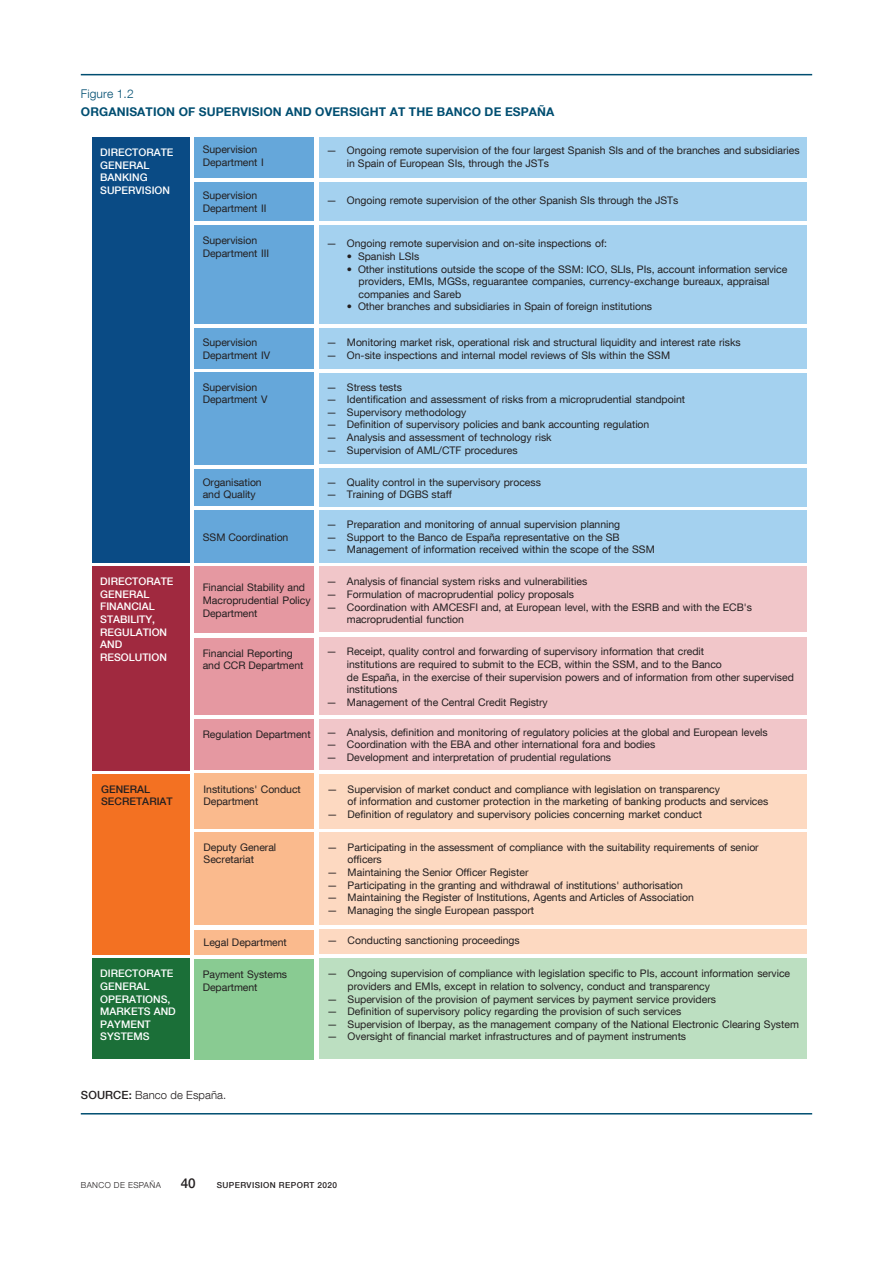
<style>
.page{position:relative;width:893px;height:1263px;background:#fff}
.page>*{position:absolute;margin:0;border:0;box-sizing:border-box;transform-origin:0 0}
.t1{font:500 13.5px "Bd E Neue Helvetica";color:#231f20}
.t2{font:700 12px "Bd E Neue Helvetica";letter-spacing:.01em;color:#004e71}
.t3{font:300 12px "Bd E Neue Helvetica";letter-spacing:.01em;color:#004e71}
.t4{font:300 11.25px "Bd E Neue Helvetica";letter-spacing:.01em;color:#231f20}
.t5{font:10.5px/12.6px "Bd E Neue Helvetica";letter-spacing:-.005em;color:#231f20}
.t6{font:500 10.5px/12.6px "Bd E Neue Helvetica";color:#fff}
.t7{font:500 10.5px/12.6px "Bd E Neue Helvetica";letter-spacing:.005em;color:#231f20}
.t8{font:500 8.25px "Bd E Neue Helvetica";letter-spacing:.05em;color:#231f20}
.t9{font:300 8.25px "Bd E Neue Helvetica";letter-spacing:.05em;color:#231f20}
.s1{font-weight:500}
</style>
<div class="page">
<hr style="left:81px;top:74px;width:731px;height:1px;background:#004e71">
<hr style="left:81px;top:1113px;width:731px;height:1px;background:#004e71">
<div style="left:92px;top:137px;width:98px;height:426px;background:#0a4b85"></div>
<div style="left:92px;top:566px;width:98px;height:205px;background:#a0293f"></div>
<div style="left:194px;top:137px;width:120px;height:41px;background:#65a7da"></div>
<div style="left:194px;top:182px;width:120px;height:38px;background:#65a7da"></div>
<div style="left:194px;top:225px;width:120px;height:98px;background:#65a7da"></div>
<div style="left:194px;top:328px;width:120px;height:40px;background:#65a7da"></div>
<div style="left:194px;top:372px;width:120px;height:92px;background:#65a7da"></div>
<div style="left:194px;top:510px;width:120px;height:53px;background:#65a7da"></div>
<div style="left:319px;top:137px;width:487px;height:41px;background:#a4d1ef"></div>
<div style="left:319px;top:182px;width:487px;height:38px;background:#a4d1ef"></div>
<div style="left:319px;top:225px;width:487px;height:98px;background:#a4d1ef"></div>
<div style="left:319px;top:328px;width:487px;height:40px;background:#a4d1ef"></div>
<div style="left:319px;top:373px;width:487px;height:91px;background:#a4d1ef"></div>
<div style="left:319px;top:510px;width:487px;height:53px;background:#a4d1ef"></div>
<div style="left:194px;top:566px;width:120px;height:67px;background:#e598a1"></div>
<div style="left:194px;top:638px;width:120px;height:76px;background:#e598a1"></div>
<div style="left:194px;top:719px;width:120px;height:51px;background:#e598a1"></div>
<div style="left:319px;top:566px;width:487px;height:66px;background:#f1c6c9"></div>
<div style="left:319px;top:638px;width:487px;height:77px;background:#f1c6c9"></div>
<div style="left:319px;top:719px;width:487px;height:51px;background:#f1c6c9"></div>
<div style="left:194px;top:469px;width:120px;height:37px;background:#65a7da"></div>
<div style="left:319px;top:469px;width:487px;height:38px;background:#a4d1ef"></div>
<div style="left:92px;top:959px;width:98px;height:100px;background:#1b6f38"></div>
<div style="left:194px;top:959px;width:120px;height:100px;background:#89cb92"></div>
<div style="left:92px;top:774px;width:98px;height:181px;background:#f37122"></div>
<div style="left:194px;top:774px;width:120px;height:55px;background:#faba8d"></div>
<div style="left:194px;top:832px;width:120px;height:92px;background:#faba8d"></div>
<div style="left:194px;top:930px;width:120px;height:25px;background:#faba8d"></div>
<div style="left:319px;top:774px;width:487px;height:54px;background:#fdd9c1"></div>
<div style="left:319px;top:832px;width:487px;height:92px;background:#fdd9c1"></div>
<div style="left:319px;top:930px;width:487px;height:24px;background:#fdd9c1"></div>
<div style="left:319px;top:958px;width:487px;height:101px;background:#bcdfc1"></div>
<p class="t3" style="left:81px;top:86px;width:54px">Figure 1.2</p>
<p class="t2" style="left:81px;top:104px;width:475px">ORGANISATION OF SUPERVISION AND OVERSIGHT AT THE BANCO DE ESPAÑA</p>
<p class="t6" style="left:100px;top:146px;width:75px">DIRECTORATE<br>GENERAL<br>BANKING<br>SUPERVISION</p>
<p class="t6" style="left:100px;top:575px;width:75px">DIRECTORATE<br>GENERAL<br>FINANCIAL<br>STABILITY,<br>REGULATION<br>AND<br>RESOLUTION</p>
<p class="t5" style="left:203px;top:143px;width:63px">Supervision<br>Department I</p>
<p class="t5" style="left:203px;top:189px;width:65px">Supervision<br>Department II</p>
<p class="t5" style="left:203px;top:234px;width:68px">Supervision<br>Department III</p>
<p class="t5" style="left:203px;top:336px;width:69px">Supervision<br>Department IV</p>
<p class="t5" style="left:203px;top:381px;width:66px">Supervision<br>Department V</p>
<p class="t5" style="left:347px;top:144px;width:454px;text-indent:-20px">— Ongoing remote supervision of the four largest Spanish SIs and of the branches and subsidiaries in Spain of European SIs, through the JSTs</p>
<p class="t5" style="left:326px;top:193px;width:353px">— Ongoing remote supervision of the other Spanish SIs through the JSTs</p>
<p class="t5" style="left:326px;top:237px;width:282px">— Ongoing remote supervision and on-site inspections of:</p>
<p class="t5" style="left:347px;top:250px;width:74px">• Spanish LSIs</p>
<p class="t5" style="left:359px;top:262px;width:430px;text-indent:-12px">• Other institutions outside the scope of the SSM: ICO, SLIs, PIs, account information service providers, EMIs, MGSs, reguarantee companies, currency-exchange bureaux, appraisal companies and Sareb</p>
<p class="t5" style="left:347px;top:300px;width:307px">• Other branches and subsidiaries in Spain of foreign institutions</p>
<p class="t5" style="left:326px;top:336px;width:416px">— Monitoring market risk, operational risk and structural liquidity and interest rate risks</p>
<p class="t5" style="left:327px;top:348px;width:345px">— On-site inspections and internal model reviews of SIs within the SSM</p>
<p class="t5" style="left:326px;top:380px;width:77px">— Stress tests</p>
<p class="t5" style="left:326px;top:393px;width:360px">— Identification and assessment of risks from a microprudential standpoint</p>
<p class="t5" style="left:326px;top:406px;width:141px">— Supervisory methodology</p>
<p class="t5" style="left:326px;top:418px;width:324px">— Definition of supervisory policies and bank accounting regulation</p>
<p class="t5" style="left:327px;top:431px;width:227px">— Analysis and assessment of technology risk</p>
<p class="t5" style="left:327px;top:443px;width:193px">— Supervision of AML/CTF procedures</p>
<p class="t5" style="left:203px;top:475px;width:61px">Organisation and Quality</p>
<p class="t5" style="left:326px;top:475px;width:216px">— Quality control in the supervisory process</p>
<p class="t5" style="left:326px;top:488px;width:127px">— Training of DGBS staff</p>
<p class="t5" style="left:203px;top:530px;width:87px">SSM Coordination</p>
<p class="t5" style="left:203px;top:581px;width:110px">Financial Stability and<br>Macroprudential Policy<br>Department</p>
<p class="t5" style="left:203px;top:646px;width:102px">Financial Reporting and CCR Department</p>
<p class="t5" style="left:203px;top:727px;width:109px">Regulation Department</p>
<p class="t5" style="left:326px;top:518px;width:295px">— Preparation and monitoring of annual supervision planning</p>
<p class="t5" style="left:326px;top:530px;width:295px">— Support to the Banco de España representative on the SB</p>
<p class="t5" style="left:326px;top:543px;width:330px">— Management of information received within the scope of the SSM</p>
<p class="t5" style="left:326px;top:575px;width:262px">— Analysis of financial system risks and vulnerabilities</p>
<p class="t5" style="left:326px;top:588px;width:249px">— Formulation of macroprudential policy proposals</p>
<p class="t5" style="left:347px;top:600px;width:407px;text-indent:-20px">— Coordination with AMCESFI and, at European level, with the ESRB and with the ECB's macroprudential function</p>
<p class="t5" style="left:347px;top:645px;width:449px;text-indent:-20px">— Receipt, quality control and forwarding of supervisory information that credit<br>institutions are required to submit to the ECB, within the SSM, and to the Banco<br>de España, in the exercise of their supervision powers and of information from other supervised institutions</p>
<p class="t5" style="left:327px;top:695px;width:223px">— Management of the Central Credit Registry</p>
<p class="t5" style="left:326px;top:725px;width:443px">— Analysis, definition and monitoring of regulatory policies at the global and European levels</p>
<p class="t5" style="left:327px;top:738px;width:330px">— Coordination with the EBA and other international fora and bodies</p>
<p class="t5" style="left:327px;top:750px;width:286px">— Development and interpretation of prudential regulations</p>
<p class="t7" style="left:101px;top:782px;width:73px">GENERAL<br>SECRETARIAT</p>
<p class="t5" style="left:204px;top:782px;width:99px">Institutions' Conduct<br>Department</p>
<p class="t5" style="left:204px;top:840px;width:74px">Deputy General<br>Secretariat</p>
<p class="t5" style="left:204px;top:936px;width:85px">Legal Department</p>
<p class="t6" style="left:100px;top:967px;width:77px">DIRECTORATE<br>GENERAL<br>OPERATIONS,<br>MARKETS AND<br>PAYMENT<br>SYSTEMS</p>
<p class="t5" style="left:203px;top:968px;width:86px">Payment Systems<br>Department</p>
<p class="t4" style="left:81px;top:1088px;width:147px"><span class="s1">SOURCE:</span> Banco de España.</p>
<p class="t5" style="left:348px;top:782px;width:422px;text-indent:-20px">— Supervision of market conduct and compliance with legislation on transparency<br>of information and customer protection in the marketing of banking products and services</p>
<p class="t5" style="left:327px;top:808px;width:376px">— Definition of regulatory and supervisory policies concerning market conduct</p>
<p class="t5" style="left:348px;top:840px;width:413px;text-indent:-20px">— Participating in the assessment of compliance with the suitability requirements of senior officers</p>
<p class="t5" style="left:327px;top:866px;width:203px">— Maintaining the Senior Officer Register</p>
<p class="t5" style="left:327px;top:878px;width:357px">— Participating in the granting and withdrawal of institutions' authorisation</p>
<p class="t5" style="left:327px;top:891px;width:368px">— Maintaining the Register of Institutions, Agents and Articles of Association</p>
<p class="t5" style="left:327px;top:903px;width:208px">— Managing the single European passport</p>
<p class="t5" style="left:327px;top:934px;width:194px">— Conducting sanctioning proceedings</p>
<p class="t5" style="left:348px;top:967px;width:444px;text-indent:-20px">— Ongoing supervision of compliance with legislation specific to PIs, account information service providers and EMIs, except in relation to solvency, conduct and transparency</p>
<p class="t5" style="left:327px;top:992px;width:390px">— Supervision of the provision of payment services by payment service providers</p>
<p class="t5" style="left:327px;top:1005px;width:356px">— Definition of supervisory policy regarding the provision of such services</p>
<p class="t5" style="left:327px;top:1017px;width:473px">— Supervision of Iberpay, as the management company of the National Electronic Clearing System</p>
<p class="t5" style="left:327px;top:1030px;width:360px">— Oversight of financial market infrastructures and of payment instruments</p>
<p class="t9" style="left:81px;top:1180px;width:82px">BANCO DE ESPAÑA</p>
<p class="t1" style="left:181px;top:1175px;width:16px">40</p>
<p class="t8" style="left:217px;top:1180px;width:122px">SUPERVISION REPORT 2020</p>
</div>
